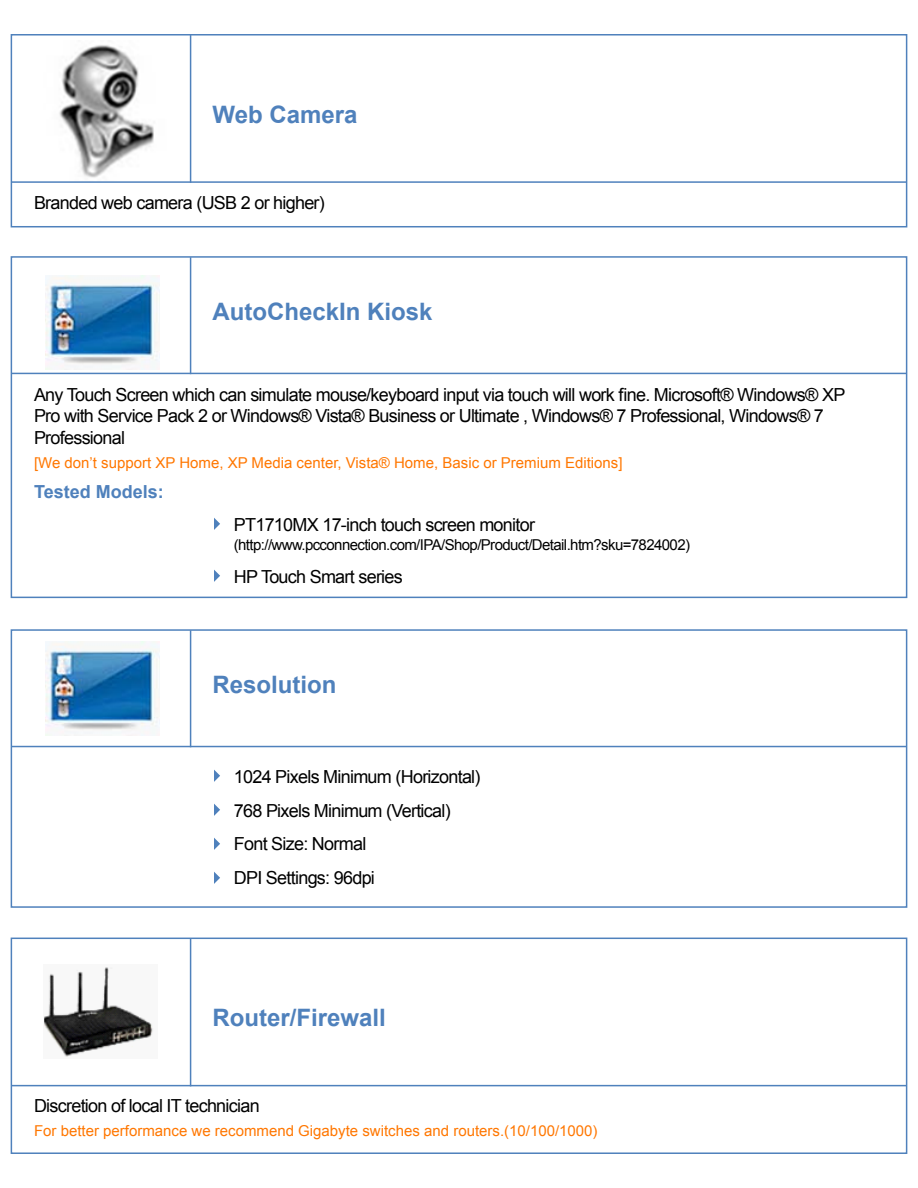
<style>
.page{position:relative;width:918px;height:1188px;background:#fff}
.page>*{position:absolute;margin:0;border:0;box-sizing:border-box;transform-origin:0 0}
.t1{font:700 24px "Arial";color:#4f81bc}
.t2{font:18px/33.6px "Arial";letter-spacing:-.04em;color:#000}
.t3{font:700 18px "Arial";color:#4f81bc}
.t4{font:15px "Arial";color:#f70}
.t5{font:15px "Arial";letter-spacing:-.04em;color:#000}
</style>
<div class="page">
<div style="left:11px;top:34px;width:896px;height:193px;border:2px solid #4f81bc"></div>
<img style="left:59px;top:45px;width:95px;height:133px">
<hr style="left:190px;top:35px;width:1px;height:148px;background:#4f81bc">
<hr style="left:11px;top:181px;width:896px;height:2px;background:#4f81bc">
<div style="left:11px;top:256px;width:896px;height:342px;border:2px solid #4f81bc"></div>
<hr style="left:190px;top:257px;width:1px;height:117px;background:#4f81bc">
<hr style="left:11px;top:373px;width:896px;height:1px;background:#4f81bc">
<img style="left:46px;top:275px;width:113px;height:95px">
<svg style="left:214px;top:518px;width:6px;height:12px"></svg>
<svg style="left:214px;top:570px;width:6px;height:12px"></svg>
<div style="left:11px;top:629px;width:896px;height:279px;border:2px solid #4f81bc"></div>
<hr style="left:190px;top:630px;width:1px;height:117px;background:#4f81bc">
<hr style="left:11px;top:746px;width:896px;height:1px;background:#4f81bc">
<img style="left:46px;top:641px;width:113px;height:95px">
<svg style="left:214px;top:770px;width:6px;height:12px"></svg>
<svg style="left:214px;top:804px;width:6px;height:12px"></svg>
<svg style="left:214px;top:838px;width:6px;height:12px"></svg>
<svg style="left:214px;top:872px;width:6px;height:12px"></svg>
<div style="left:11px;top:938px;width:896px;height:216px;border:2px solid #4f81bc"></div>
<hr style="left:190px;top:939px;width:1px;height:147px;background:#4f81bc">
<hr style="left:11px;top:1085px;width:896px;height:1px;background:#4f81bc">
<img style="left:44px;top:967px;width:109px;height:90px">
<h1 class="t1" style="left:213px;top:98px;width:146px">Web Camera</h1>
<p class="t2" style="left:34px;top:186px;width:292px">Branded web camera (USB 2 or higher)</p>
<h1 class="t1" style="left:213px;top:296px;width:222px">AutoCheckIn Kiosk</h1>
<p class="t2" style="left:34px;top:384px;width:813px;line-height:21.6px">Any Touch Screen which can simulate mouse/keyboard input via touch will work fine. Microsoft® Windows® XP<br>Pro with Service Pack 2 or Windows® Vista® Business or Ultimate , Windows® 7 Professional, Windows® 7<br>Professional</p>
<p class="t4" style="left:34px;top:453px;width:590px">[We don’t support XP Home, XP Media center, Vista® Home, Basic or Premium Editions]</p>
<p class="t3" style="left:34px;top:480px;width:131px">Tested Models:</p>
<p class="t2" style="left:234px;top:508px;width:303px">PT1710MX 17-inch touch screen monitor</p>
<p class="t5" style="left:234px;top:535px;width:458px">(http://www.pcconnection.com/IPA/Shop/Product/Detail.htm?sku=7824002)</p>
<p class="t2" style="left:234px;top:560px;width:171px">HP Touch Smart series</p>
<h1 class="t1" style="left:213px;top:669px;width:126px">Resolution</h1>
<p class="t2" style="left:234px;top:760px;width:248px">1024 Pixels Minimum (Horizontal)<br>768 Pixels Minimum (Vertical)<br>Font Size: Normal<br>DPI Settings: 96dpi</p>
<h1 class="t1" style="left:213px;top:1002px;width:175px">Router/Firewall</h1>
<p class="t2" style="left:34px;top:1089px;width:227px">Discretion of local IT technician</p>
<p class="t4" style="left:34px;top:1120px;width:565px">For better performance we recommend Gigabyte switches and routers.(10/100/1000)</p>
</div>
